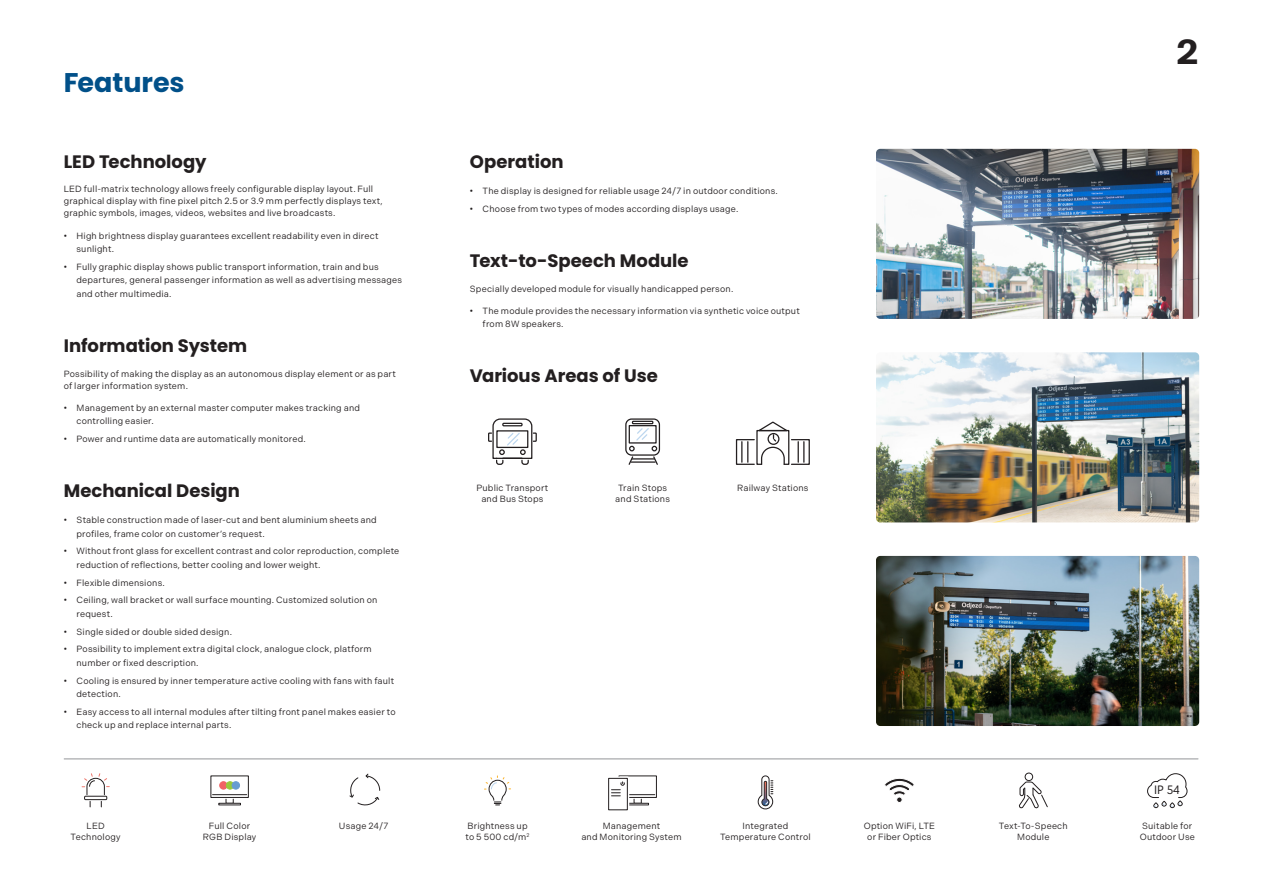
<style>
.page{position:relative;width:1263px;height:893px;background:#fff}
.page>*{position:absolute;margin:0;border:0;box-sizing:border-box;transform-origin:0 0}
.t1{font:700 36px "Stevie Sans";color:#231f20}
.t2{font:700 27px "Poppins";letter-spacing:-.005em;color:#015089}
.t3{font:700 18px "Poppins";color:#231f20}
.t4{font:12.15px "Segoe UI Variable";color:#231f20}
.Obyčejný_text{font:9px/13.5px "Indivisible";letter-spacing:.02em;color:#231f20}
.s1{font-family:"Roboto";font-weight:700}
</style>
<div class="page">
<svg style="left:488px;top:418px;width:49px;height:47px"></svg>
<svg style="left:625px;top:418px;width:36px;height:47px"></svg>
<div style="left:791px;top:439px;width:19px;height:26px;border:1px solid #231f20"></div>
<div style="left:736px;top:439px;width:19px;height:26px;border:1px solid #231f20"></div>
<svg style="left:754px;top:421px;width:36px;height:44px"></svg>
<svg style="left:741px;top:442px;width:7px;height:20px"></svg>
<hr style="left:797px;top:442px;width:2px;height:20px;background:#231f20">
<svg style="left:803px;top:442px;width:1px;height:20px"></svg>
<hr style="left:64px;top:758px;width:1134px;height:1px;background:#939598">
<svg style="left:82px;top:773px;width:27px;height:34px"></svg>
<div style="left:210px;top:775px;width:39px;height:23px;border:1px solid #231f20"></div>
<svg style="left:226px;top:799px;width:8px;height:4px"></svg>
<div style="left:218px;top:803px;width:23px;height:2px;border:1px solid #231f20"></div>
<hr style="left:213px;top:794px;width:34px;height:1px;background:#231f20">
<div style="left:220px;top:782px;width:7px;height:7px;background:#f16365;border-radius:50%"></div>
<div style="left:219px;top:781px;width:9px;height:9px;border:1px solid #f16365;border-radius:50%"></div>
<svg style="left:226px;top:782px;width:8px;height:7px"></svg>
<div style="left:226px;top:781px;width:8px;height:9px;border:1px solid #99ca3b;border-radius:50%"></div>
<div style="left:232px;top:782px;width:8px;height:7px;background:#679cd2;border-radius:50%"></div>
<div style="left:232px;top:781px;width:8px;height:9px;border:1px solid #679cd2;border-radius:50%"></div>
<svg style="left:484px;top:776px;width:27px;height:29px"></svg>
<svg style="left:349px;top:773px;width:32px;height:33px"></svg>
<div style="left:618px;top:775px;width:39px;height:23px;border:1px solid #231f20"></div>
<svg style="left:634px;top:799px;width:8px;height:4px"></svg>
<div style="left:626px;top:803px;width:23px;height:2px;border:1px solid #231f20"></div>
<hr style="left:621px;top:794px;width:34px;height:1px;background:#231f20">
<svg style="left:608px;top:776px;width:21px;height:35px"></svg>
<svg style="left:757px;top:758px;width:17px;height:52px"></svg>
<svg style="left:884px;top:778px;width:30px;height:23px"></svg>
<div style="left:896px;top:796px;width:7px;height:7px;border:1px solid #fff;border-radius:50%"></div>
<div style="left:1025px;top:773px;width:8px;height:8px;border:1px solid #231f20;border-radius:50%"></div>
<svg style="left:1018px;top:781px;width:30px;height:28px"></svg>
<svg style="left:1147px;top:773px;width:41px;height:36px"></svg>
<img style="left:876px;top:149px;width:323px;height:170px">
<img style="left:876px;top:352px;width:323px;height:170px">
<img style="left:876px;top:556px;width:323px;height:170px">
<p class="t2" style="left:64px;top:67px;width:122px">Features</p>
<p class="t3" style="left:64px;top:151px;width:144px">LED Technology</p>
<p class="Obyčejný_text" style="left:64px;top:183px;width:320px;line-height:12px">LED full‑matrix technology allows freely configurable display layout. Full graphical display with fine pixel pitch 2.5 or 3.9 mm perfectly displays text, graphic symbols, images, videos, websites and live broadcasts.</p>
<p class="Obyčejný_text" style="left:77px;top:229px;width:303px;text-indent:-13px"><span class="s1">•</span> High brightness display guarantees excellent readability even in direct sunlight.</p>
<p class="Obyčejný_text" style="left:77px;top:260px;width:327px;text-indent:-13px"><span class="s1">•</span> Fully graphic display shows public transport information, train and bus departures, general passenger information as well as advertising messages and other multimedia.</p>
<p class="t3" style="left:64px;top:335px;width:185px">Information System</p>
<p class="Obyčejný_text" style="left:64px;top:367px;width:334px;line-height:12px">Possibility of making the display as an autonomous display element or as part of larger information system.</p>
<p class="Obyčejný_text" style="left:77px;top:401px;width:285px;text-indent:-13px"><span class="s1">•</span> Management by an external master computer makes tracking and controlling easier.</p>
<p class="Obyčejný_text" style="left:64px;top:432px;width:244px"><span class="s1">•</span> Power and runtime data are automatically monitored.</p>
<p class="t3" style="left:64px;top:480px;width:178px">Mechanical Design</p>
<p class="Obyčejný_text" style="left:77px;top:513px;width:302px;text-indent:-13px"><span class="s1">•</span> Stable construction made of laser‑cut and bent aluminium sheets and profiles, frame color on customer’s request.</p>
<p class="Obyčejný_text" style="left:77px;top:544px;width:324px;text-indent:-13px"><span class="s1">•</span> Without front glass for excellent contrast and color reproduction, complete reduction of reflections, better cooling and lower weight.</p>
<p class="Obyčejný_text" style="left:64px;top:576px;width:103px"><span class="s1">•</span> Flexible dimensions.</p>
<p class="Obyčejný_text" style="left:77px;top:593px;width:302px;text-indent:-13px"><span class="s1">•</span> Ceiling, wall bracket or wall surface mounting. Customized solution on request.</p>
<p class="Obyčejný_text" style="left:64px;top:625px;width:170px"><span class="s1">•</span> Single sided or double sided design.</p>
<p class="Obyčejný_text" style="left:77px;top:642px;width:297px;text-indent:-13px"><span class="s1">•</span> Possibility to implement extra digital clock, analogue clock, platform number or fixed description.</p>
<p class="Obyčejný_text" style="left:77px;top:674px;width:319px;text-indent:-13px"><span class="s1">•</span> Cooling is ensured by inner temperature active cooling with fans with fault detection.</p>
<p class="Obyčejný_text" style="left:77px;top:705px;width:321px;text-indent:-13px"><span class="s1">•</span> Easy access to all internal modules after tilting front panel makes easier to check up and replace internal parts.</p>
<p class="t3" style="left:470px;top:151px;width:95px">Operation</p>
<p class="Obyčejný_text" style="left:470px;top:184px;width:310px"><span class="s1">•</span> The display is designed for reliable usage 24/7 in outdoor conditions.</p>
<p class="Obyčejný_text" style="left:470px;top:202px;width:270px"><span class="s1">•</span> Choose from two types of modes according displays usage.</p>
<p class="t3" style="left:470px;top:250px;width:220px">Text‑to‑Speech Module</p>
<p class="Obyčejný_text" style="left:470px;top:282px;width:265px">Specially developed module for visually handicapped person.</p>
<p class="Obyčejný_text" style="left:483px;top:304px;width:319px;text-indent:-13px"><span class="s1">•</span> The module provides the necessary information via synthetic voice output from 8W speakers.</p>
<p class="t3" style="left:470px;top:365px;width:189px">Various Areas of Use</p>
<p class="Obyčejný_text" style="left:476px;top:482px;width:73px;line-height:10.8px;text-align:center">Public Transport and Bus Stops</p>
<p class="Obyčejný_text" style="left:615px;top:482px;width:56px;line-height:10.8px;text-align:center">Train Stops and Stations</p>
<p class="Obyčejný_text" style="left:737px;top:481px;width:73px">Railway Stations</p>
<h1 class="t1" style="left:1176px;top:30px;width:24px">2</h1>
<p class="t4" style="left:1154px;top:781px;width:27px">IP 54</p>
<p class="Obyčejný_text" style="left:339px;top:819px;width:51px">Usage 24/7</p>
<p class="Obyčejný_text" style="left:864px;top:821px;width:73px;line-height:10.8px;text-align:center">Option WiFi, LTE or Fiber Optics</p>
<p class="Obyčejný_text" style="left:999px;top:821px;width:70px;line-height:10.8px;text-align:center">Text-To-Speech<br>Module</p>
<p class="Obyčejný_text" style="left:1140px;top:821px;width:57px;line-height:10.8px">Suitable for<br>Outdoor Use</p>
<p class="Obyčejný_text" style="left:71px;top:821px;width:52px;line-height:10.8px;text-align:center">LED<br>Technology</p>
<p class="Obyčejný_text" style="left:720px;top:821px;width:92px;line-height:10.8px;text-align:center">Integrated<br>Temperature Control</p>
<p class="Obyčejný_text" style="left:203px;top:821px;width:55px;line-height:10.8px;text-align:center">Full Color<br>RGB Display</p>
<p class="Obyčejný_text" style="left:466px;top:821px;width:65px;line-height:10.8px">Brightness up to 5 500 cd/m<sup>2</sup></p>
<p class="Obyčejný_text" style="left:581px;top:821px;width:102px;line-height:10.8px;text-align:center">Management<br>and Monitoring System</p>
</div>
